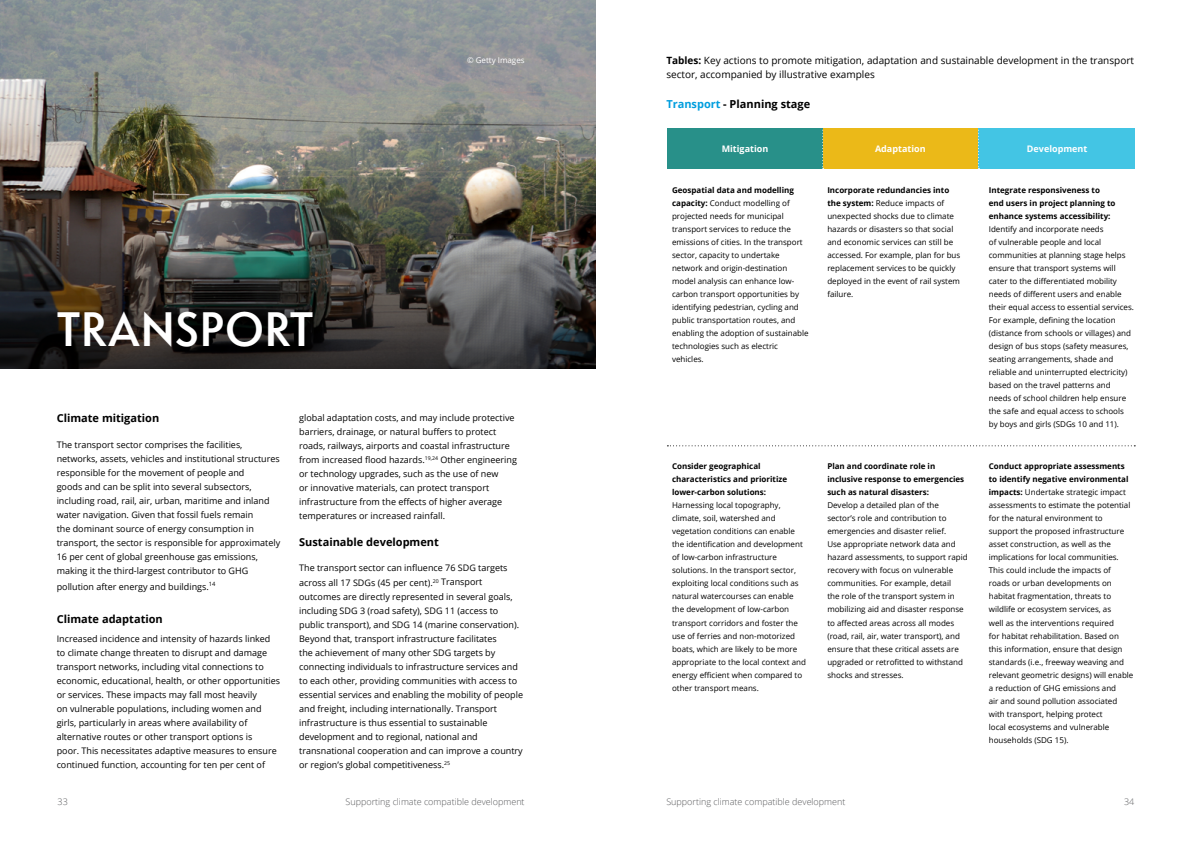
<style>
.page{position:relative;width:1191px;height:842px;background:#fff}
.page>*{position:absolute;margin:0;border:0;box-sizing:border-box;transform-origin:0 0}
.t1{font:600 47.8px "VF Sans";letter-spacing:.015em;color:#fff}
.t2{font:700 11px "Open Sans";color:#000}
.t3{font:10px/14px "Open Sans";color:#000}
.t4{font:9px/14px "Open Sans";color:#000}
.t5{font:300 9px "Open Sans";color:#58595b}
.t6{font:700 9px "Open Sans";color:#fff}
.t7{font:8px/13px "Open Sans";color:#000}
.t8{font:700 8px/13px "Open Sans";color:#000}
.t9{font:8px "Open Sans";color:#fff}
.s1{font-weight:700}
.s2{color:#009ede}
</style>
<div class="page">
<img style="left:0;top:0;width:595px;height:113px">
<img style="left:0;top:113px;width:595px;height:255px">
<svg style="left:667px;top:445px;width:468px;height:1px"></svg>
<div style="left:667px;top:128px;width:155px;height:41px;background:#289089"></div>
<div style="left:822px;top:128px;width:156px;height:41px;background:#ebb918"></div>
<div style="left:978px;top:128px;width:157px;height:41px;background:#43c5e4"></div>
<svg style="left:822px;top:128px;width:1px;height:41px"></svg>
<svg style="left:978px;top:129px;width:1px;height:40px"></svg>
<h1 class="t1" style="left:57px;top:297px;width:258px">TRANSPORT</h1>
<p class="t9" style="left:467px;top:54px;width:59px">© Getty Images</p>
<h2 class="t2" style="left:57px;top:411px;width:104px">Climate mitigation</h2>
<p class="t4" style="left:57px;top:437px;width:225px">The transport sector comprises the facilities, networks, assets, vehicles and institutional structures responsible for the movement of people and<br>goods and can be split into several subsectors, including road, rail, air, urban, maritime and inland water navigation. Given that fossil fuels remain<br>the dominant source of energy consumption in transport, the sector is responsible for approximately 16 per cent of global greenhouse gas emissions, making it the third-largest contributor to GHG</p>
<p class="t4" style="left:57px;top:579px;width:160px">pollution after energy and buildings.<sup>14</sup></p>
<h2 class="t2" style="left:57px;top:611px;width:108px">Climate adaptation</h2>
<p class="t4" style="left:57px;top:632px;width:225px">Increased incidence and intensity of hazards linked to climate change threaten to disrupt and damage transport networks, including vital connections to economic, educational, health, or other opportunities or services. These impacts may fall most heavily<br>on vulnerable populations, including women and girls, particularly in areas where availability of alternative routes or other transport options is<br>poor. This necessitates adaptive measures to ensure continued function, accounting for ten per cent of</p>
<p class="t4" style="left:299px;top:410px;width:219px">global adaptation costs, and may include protective barriers, drainage, or natural buffers to protect roads, railways, airports and coastal infrastructure from increased flood hazards.<sup>19,24</sup> Other engineering or technology upgrades, such as the use of new<br>or innovative materials, can protect transport infrastructure from the effects of higher average temperatures or increased rainfall.</p>
<h2 class="t2" style="left:299px;top:534px;width:141px">Sustainable development</h2>
<p class="t4" style="left:299px;top:561px;width:225px">The transport sector can influence 76 SDG targets across all 17 SDGs (45 per cent).<sup>20</sup> Transport outcomes are directly represented in several goals, including SDG 3 (road safety), SDG 11 (access to public transport), and SDG 14 (marine conservation).<br>Beyond that, transport infrastructure facilitates<br>the achievement of many other SDG targets by connecting individuals to infrastructure services and to each other, providing communities with access to essential services and enabling the mobility of people and freight, including internationally. Transport infrastructure is thus essential to sustainable development and to regional, national and transnational cooperation and can improve a country or region’s global competitiveness.<sup>25</sup></p>
<p class="t3" style="left:666px;top:53px;width:469px"><span class="s1">Tables:</span> Key actions to promote mitigation, adaptation and sustainable development in the transport sector, accompanied by illustrative examples</p>
<h2 class="t2" style="left:666px;top:96px;width:145px"><span class="s2">Transport</span> - Planning stage</h2>
<p class="t6" style="left:721px;top:142px;width:48px">Mitigation</p>
<p class="t6" style="left:875px;top:142px;width:52px">Adaptation</p>
<p class="t6" style="left:1027px;top:142px;width:62px">Development</p>
<p class="t7" style="left:672px;top:183px;width:138px"><span class="s1">Geospatial data and modelling capacity:</span> Conduct modelling of projected needs for municipal transport services to reduce the emissions of cities. In the transport sector, capacity to undertake network and origin-destination model analysis can enhance low&shy;carbon transport opportunities by identifying pedestrian, cycling and public transportation routes, and enabling the adoption of sustainable technologies such as electric vehicles.</p>
<p class="t7" style="left:827px;top:183px;width:134px"><span class="s1">Incorporate redundancies into the system:</span> Reduce impacts of unexpected shocks due to climate hazards or disasters so that social and economic services can still be accessed. For example, plan for bus replacement services to be quickly deployed in the event of rail system failure.</p>
<p class="t8" style="left:672px;top:460px;width:117px">Consider geographical characteristics and prioritize lower-carbon solutions:</p>
<p class="t7" style="left:672px;top:499px;width:135px">Harnessing local topography, climate, soil, watershed and vegetation conditions can enable the identification and development of low-carbon infrastructure solutions. In the transport sector, exploiting local conditions such as natural watercourses can enable the development of low-carbon transport corridors and foster the use of ferries and non-motorized boats, which are likely to be more appropriate to the local context and energy efficient when compared to other transport means.</p>
<p class="t8" style="left:827px;top:460px;width:138px">Plan and coordinate role in inclusive response to emergencies such as natural disasters:</p>
<p class="t7" style="left:827px;top:499px;width:142px">Develop a detailed plan of the sector’s role and contribution to emergencies and disaster relief.<br>Use appropriate network data and hazard assessments, to support rapid recovery with focus on vulnerable communities. For example, detail<br>the role of the transport system in mobilizing aid and disaster response to affected areas across all modes (road, rail, air, water transport), and ensure that these critical assets are upgraded or retrofitted to withstand shocks and stresses.</p>
<p class="t8" style="left:988px;top:183px;width:128px">Integrate responsiveness to end users in project planning to enhance systems accessibility:</p>
<p class="t7" style="left:988px;top:222px;width:147px">Identify and incorporate needs<br>of vulnerable people and local communities at planning stage helps ensure that transport systems will cater to the differentiated mobility needs of different users and enable their equal access to essential services.<br>For example, defining the location (distance from schools or villages) and design of bus stops (safety measures, seating arrangements, shade and reliable and uninterrupted electricity) based on the travel patterns and needs of school children help ensure the safe and equal access to schools by boys and girls (SDGs 10 and 11).</p>
<p class="t7" style="left:988px;top:460px;width:146px"><span class="s1">Conduct appropriate assessments to identify negative environmental impacts:</span> Undertake strategic impact assessments to estimate the potential for the natural environment to support the proposed infrastructure asset construction, as well as the implications for local communities.<br>This could include the impacts of roads or urban developments on habitat fragmentation, threats to wildlife or ecosystem services, as<br>well as the interventions required<br>for habitat rehabilitation. Based on this information, ensure that design standards (i.e., freeway weaving and relevant geometric designs) will enable a reduction of GHG emissions and<br>air and sound pollution associated with transport, helping protect<br>local ecosystems and vulnerable households (SDG 15).</p>
<p class="t5" style="left:58px;top:795px;width:12px">33</p>
<p class="t5" style="left:345px;top:795px;width:181px">Supporting climate compatible development</p>
<p class="t5" style="left:666px;top:795px;width:181px">Supporting climate compatible development</p>
<p class="t5" style="left:1124px;top:795px;width:12px">34</p>
</div>
